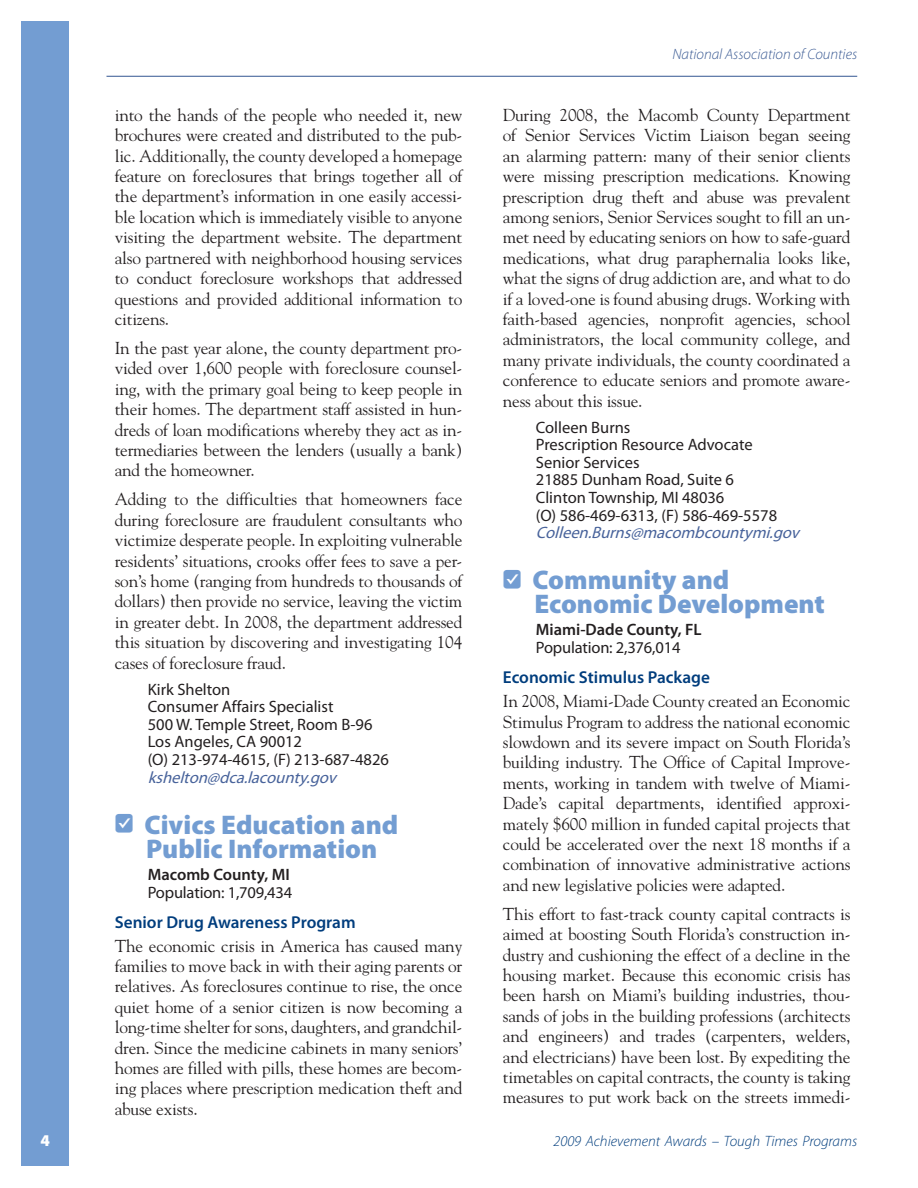
<style>
.page{position:relative;width:918px;height:1188px;background:#fff}
.page>*{position:absolute;margin:0;border:0;box-sizing:border-box;transform-origin:0 0}
.t1{font:900 27px/24px "Myriad Pro";color:#739dd2;text-align:center}
.t2{font:17.25px/20.4px "Goudy Std";letter-spacing:-.01em;color:#231f20;text-align:justify}
.t3{font:16.5px/17.5px "Myriad Pro";color:#231f20}
.t4{font:900 16.5px "Myriad Pro";color:#fff}
.t5{font:italic 300 15px "Myriad Pro";color:#003d7d}
.t6{font:italic 300 15px "Myriad Pro";color:#3b5b94}
.s1{font-style:italic;color:#48639b}
.s2{font-weight:600}
.s3{font-family:"Myriad Pro";font-weight:600;color:#003d7d}
</style>
<div class="page">
<div style="left:22px;top:22px;width:47px;height:1144px;background:#739dd2"></div>
<hr style="left:106px;top:76px;width:751px;height:1px;background:#325691">
<p class="t2" style="left:115px;top:106px;width:349px">into the hands of the people who needed it, new brochures were created and distributed to the pub&shy;lic. Additionally, the county developed a homepage feature on foreclosures that brings together all of the department’s information in one easily accessi&shy;ble location which is immediately visible to anyone visiting the department website. The department also partnered with neighborhood housing services to conduct foreclosure workshops that addressed questions and provided additional information to citizens.</p>
<p class="t2" style="left:115px;top:339px;width:349px">In the past year alone, the county department pro&shy;vided over 1,600 people with foreclosure counsel&shy;ing, with the primary goal being to keep people in their homes. The department staff assisted in hun&shy;dreds of loan modifications whereby they act as in&shy;termediaries between the lenders (usually a bank) and the homeowner.</p>
<p class="t2" style="left:115px;top:491px;width:349px">Adding to the difficulties that homeowners face during foreclosure are fraudulent consultants who victimize desperate people. In exploiting vulnerable residents’ situations, crooks offer fees to save a per&shy;son’s home (ranging from hundreds to thousands of dollars) then provide no service, leaving the victim in greater debt. In 2008, the department addressed this situation by discovering and investigating 104 cases of foreclosure fraud.</p>
<p class="t3" style="left:148px;top:682px;width:243px">Kirk Shelton<br>Consumer Affairs Specialist<br>500 W. Temple Street, Room B-96<br>Los Angeles, CA 90012<br>(O) 213-974-4615, (F) 213-687-4826 <span class="s1">kshelton@dca.lacounty.gov</span></p>
<p class="t1" style="left:115px;top:815px;width:285px"><sup>u</sup> Civics Education and<br>Public Information</p>
<p class="t3" style="left:148px;top:866px;width:146px;line-height:18px"><span class="s2">Macomb County, MI<br></span>Population: 1,709,434</p>
<p class="t2" style="left:115px;top:911px;width:349px;line-height:23.7px"><span class="s3">Senior Drug Awareness Program<br></span>The economic crisis in America has caused many</p>
<p class="t2" style="left:115px;top:957px;width:349px">families to move back in with their aging parents or relatives. As foreclosures continue to rise, the once quiet home of a senior citizen is now becoming a long-time shelter for sons, daughters, and grandchil&shy;dren. Since the medicine cabinets in many seniors’ homes are filled with pills, these homes are becom&shy;ing places where prescription medication theft and abuse exists.</p>
<p class="t6" style="left:672px;top:48px;width:186px">National Association of Counties</p>
<p class="t2" style="left:503px;top:106px;width:349px">During 2008, the Macomb County Department of Senior Services Victim Liaison began seeing an alarming pattern: many of their senior clients were missing prescription medications. Knowing prescription drug theft and abuse was prevalent among seniors, Senior Services sought to fill an un&shy;met need by educating seniors on how to safe-guard medications, what drug paraphernalia looks like, what the signs of drug addiction are, and what to do if a loved-one is found abusing drugs. Working with faith-based agencies, nonprofit agencies, school administrators, the local community college, and many private individuals, the county coordinated a conference to educate seniors and promote aware&shy;ness about this issue.</p>
<p class="t3" style="left:536px;top:420px;width:269px">Colleen Burns<br>Prescription Resource Advocate<br>Senior Services<br>21885 Dunham Road, Suite 6<br>Clinton Township, MI 48036<br>(O) 586-469-6313, (F) 586-469-5578<br><span class="s1">Colleen.Burns@macombcountymi.gov</span></p>
<p class="t1" style="left:534px;top:570px;width:292px;text-align:left;text-indent:-32px"><sup>u</sup> Community and<br>Economic Development</p>
<p class="t3" style="left:536px;top:622px;width:167px;line-height:18px"><span class="s2">Miami-Dade County, FL<br></span>Population: 2,376,014</p>
<p class="t2" style="left:503px;top:667px;width:349px;line-height:23.7px"><span class="s3">Economic Stimulus Package<br></span>In 2008, Miami-Dade County created an Economic</p>
<p class="t2" style="left:503px;top:713px;width:349px">Stimulus Program to address the national economic slowdown and its severe impact on South Florida’s building industry. The Office of Capital Improve&shy;ments, working in tandem with twelve of Miami-Dade’s capital departments, identified approxi&shy;mately $600 million in funded capital projects that could be accelerated over the next 18 months if a combination of innovative administrative actions and new legislative policies were adapted.</p>
<p class="t2" style="left:503px;top:905px;width:349px">This effort to fast-track county capital contracts is aimed at boosting South Florida’s construction in&shy;dustry and cushioning the effect of a decline in the housing market. Because this economic crisis has been harsh on Miami’s building industries, thou&shy;sands of jobs in the building professions (architects and engineers) and trades (carpenters, welders, and electricians) have been lost. By expediting the timetables on capital contracts, the county is taking measures to put work back on the streets immedi-</p>
<p class="t4" style="left:40px;top:1134px;width:11px">4</p>
<p class="t5" style="left:553px;top:1135px;width:305px">2009 Achievement Awards – Tough Times Programs</p>
</div>
